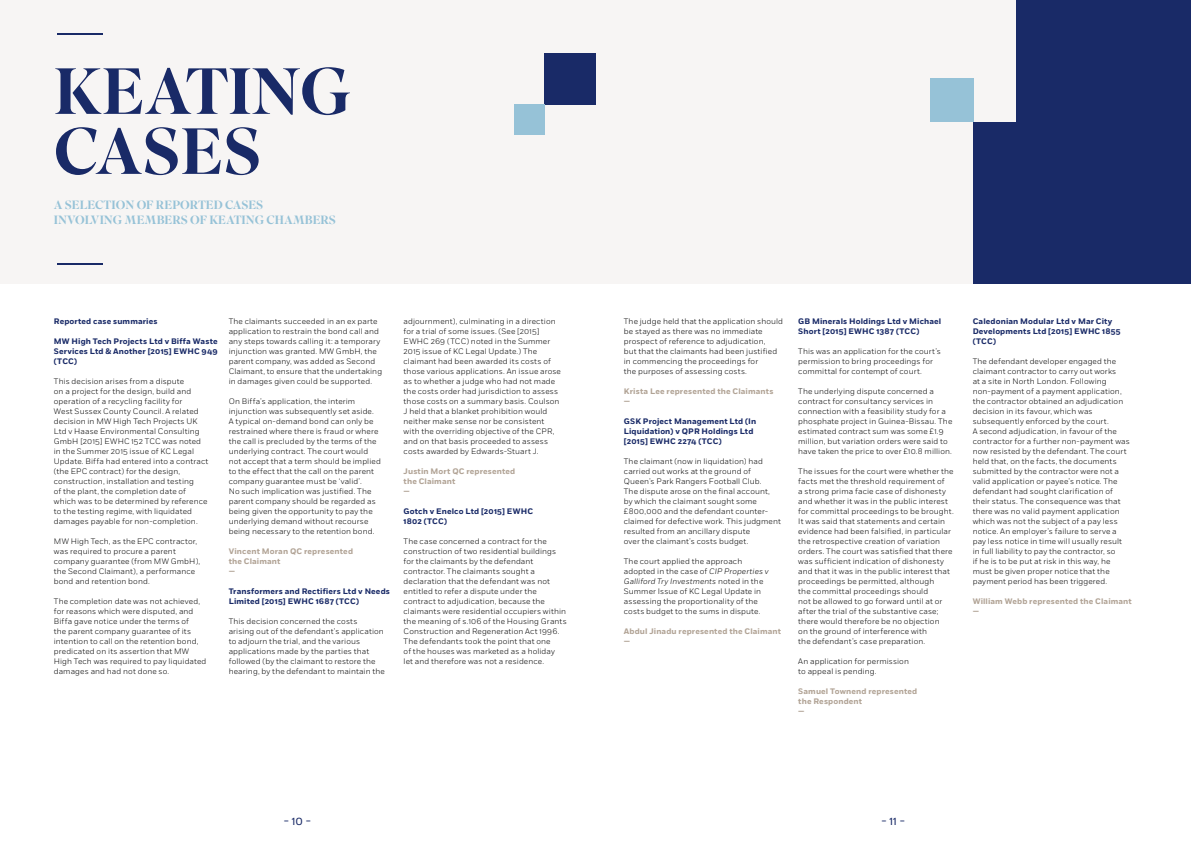
<style>
.page{position:relative;width:1191px;height:842px;background:#fff}
.page>*{position:absolute;margin:0;border:0;box-sizing:border-box;transform-origin:0 0}
.t1{font:500 65px/60px "Superior Title";color:#192a67}
.t2{font:500 12px/15px "Superior Title";color:#96c2d7}
.t3{font:12px "Fort";color:#192a67}
.t4{font:300 8px/10px "Fort";letter-spacing:.015em;color:#000}
.t5{font:700 8px/10px "Fort";letter-spacing:.015em;color:#192a67}
.t6{font:700 8px/10px "Fort";letter-spacing:.015em;color:#b1a395}
.s1{font-style:italic}
</style>
<div class="page">
<div style="left:0;top:0;width:1191px;height:283px;background:#f7f5f4"></div>
<div style="left:1017px;top:0;width:174px;height:283px;background:#192a67"></div>
<div style="left:930px;top:78px;width:43px;height:44px;background:#96c2d7"></div>
<div style="left:544px;top:54px;width:51px;height:51px;background:#192a67"></div>
<div style="left:514px;top:105px;width:30px;height:30px;background:#96c2d7"></div>
<div style="left:973px;top:122px;width:218px;height:161px;background:#192a67"></div>
<h1 class="t1" style="left:54px;top:4px;width:299px">—<br>KEATING<br>CASES</h1>
<h2 class="t2" style="left:54px;top:198px;width:284px">A SELECTION OF REPORTED CASES<br>INVOLVING MEMBERS OF KEATING CHAMBERS</h2>
<h1 class="t1" style="left:54px;top:234px;width:54px">—</h1>
<p class="t5" style="left:54px;top:316px;width:105px">Reported case summaries</p>
<p class="t5" style="left:54px;top:336px;width:165px;text-align:justify">MW High Tech Projects Ltd v Biffa Waste Services Ltd &amp; Another [2015] EWHC 949 (TCC)</p>
<p class="t4" style="left:54px;top:376px;width:156px">This decision arises from a dispute<br>on a project for the design, build and operation of a recycling facility for<br>West Sussex County Council. A related decision in MW High Tech Projects UK Ltd v Haase Environmental Consulting GmbH [2015] EWHC 152 TCC was noted in the Summer 2015 issue of KC Legal Update. Biffa had entered into a contract (the EPC contract) for the design, construction, installation and testing<br>of the plant, the completion date of which was to be determined by reference to the testing regime, with liquidated damages payable for non-completion.</p>
<p class="t4" style="left:54px;top:536px;width:148px">MW High Tech, as the EPC contractor, was required to procure a parent company guarantee (from MW GmbH), the Second Claimant), a performance bond and retention bond.</p>
<p class="t4" style="left:54px;top:596px;width:154px">The completion date was not achieved, for reasons which were disputed, and Biffa gave notice under the terms of<br>the parent company guarantee of its intention to call on the retention bond, predicated on its assertion that MW High Tech was required to pay liquidated damages and had not done so.</p>
<p class="t4" style="left:229px;top:316px;width:155px">The claimants succeeded in an ex parte application to restrain the bond call and any steps towards calling it: a temporary injunction was granted. MW GmbH, the parent company, was added as Second Claimant, to ensure that the undertaking in damages given could be supported.</p>
<p class="t4" style="left:229px;top:396px;width:154px">On Biffa’s application, the interim injunction was subsequently set aside.<br>A typical on-demand bond can only be restrained where there is fraud or where the call is precluded by the terms of the underlying contract. The court would not accept that a term should be implied to the effect that the call on the parent company guarantee must be ‘valid’.<br>No such implication was justified. The parent company should be regarded as being given the opportunity to pay the underlying demand without recourse being necessary to the retention bond.</p>
<p class="t6" style="left:229px;top:546px;width:126px">Vincent Moran QC represented the Claimant<br>—</p>
<p class="t5" style="left:229px;top:586px;width:163px">Transformers and Rectifiers Ltd v Needs<br>Limited [2015] EWHC 1687 (TCC)</p>
<p class="t4" style="left:229px;top:616px;width:158px">This decision concerned the costs arising out of the defendant’s application to adjourn the trial, and the various applications made by the parties that followed (by the claimant to restore the hearing, by the defendant to maintain the</p>
<p class="t4" style="left:403px;top:316px;width:159px">adjournment), culminating in a direction for a trial of some issues. (See [2015] EWHC 269 (TCC) noted in the Summer 2015 issue of KC Legal Update.) The claimant had been awarded its costs of those various applications. An issue arose as to whether a judge who had not made the costs order had jurisdiction to assess those costs on a summary basis. Coulson J held that a blanket prohibition would neither make sense nor be consistent with the overriding objective of the CPR, and on that basis proceeded to assess costs awarded by Edwards-Stuart J.</p>
<p class="t6" style="left:403px;top:466px;width:113px">Justin Mort QC represented the Claimant<br>—</p>
<p class="t5" style="left:403px;top:506px;width:131px">Gotch v Enelco Ltd [2015] EWHC<br>1802 (TCC)</p>
<p class="t4" style="left:403px;top:536px;width:165px">The case concerned a contract for the construction of two residential buildings for the claimants by the defendant contractor. The claimants sought a declaration that the defendant was not entitled to refer a dispute under the contract to adjudication, because the claimants were residential occupiers within the meaning of s.106 of the Housing Grants Construction and Regeneration Act 1996.<br>The defendants took the point that one<br>of the houses was marketed as a holiday<br>let and therefore was not a residence.</p>
<p class="t4" style="left:624px;top:316px;width:161px">The judge held that the application should be stayed as there was no immediate prospect of reference to adjudication,<br>but that the claimants had been justified in commencing the proceedings for<br>the purposes of assessing costs.</p>
<p class="t6" style="left:624px;top:386px;width:151px">Krista Lee represented the Claimants —</p>
<p class="t5" style="left:624px;top:416px;width:134px">GSK Project Management Ltd (In<br>Liquidation) v QPR Holdings Ltd [2015] EWHC 2274 (TCC)</p>
<p class="t4" style="left:624px;top:456px;width:159px">The claimant (now in liquidation) had carried out works at the ground of Queen’s Park Rangers Football Club.<br>The dispute arose on the final account,<br>by which the claimant sought some £800,000 and the defendant counter&shy;claimed for defective work. This judgment resulted from an ancillary dispute<br>over the claimant’s costs budget.</p>
<p class="t4" style="left:624px;top:556px;width:146px">The court applied the approach adopted in the case of <span class="s1">CIP Properties v Galliford Try Investments</span> noted in the Summer Issue of KC Legal Update in assessing the proportionality of the costs budget to the sums in dispute.</p>
<p class="t6" style="left:624px;top:626px;width:159px">Abdul Jinadu represented the Claimant —</p>
<p class="t5" style="left:798px;top:316px;width:144px">GB Minerals Holdings Ltd v Michael<br>Short [2015] EWHC 1387 (TCC)</p>
<p class="t4" style="left:798px;top:346px;width:144px">This was an application for the court’s permission to bring proceedings for committal for contempt of court.</p>
<p class="t4" style="left:798px;top:386px;width:156px">The underlying dispute concerned a contract for consultancy services in connection with a feasibility study for a phosphate project in Guinea-Bissau. The estimated contract sum was some £1.9 million, but variation orders were said to have taken the price to over £10.8 million.</p>
<p class="t4" style="left:798px;top:466px;width:157px">The issues for the court were whether the facts met the threshold requirement of<br>a strong prima facie case of dishonesty and whether it was in the public interest for committal proceedings to be brought.<br>It was said that statements and certain evidence had been falsified, in particular the retrospective creation of variation orders. The court was satisfied that there was sufficient indication of dishonesty and that it was in the public interest that proceedings be permitted, although<br>the committal proceedings should<br>not be allowed to go forward until at or after the trial of the substantive case; there would therefore be no objection<br>on the ground of interference with<br>the defendant’s case preparation.</p>
<p class="t4" style="left:798px;top:656px;width:112px">An application for permission to appeal is pending.</p>
<p class="t6" style="left:798px;top:686px;width:120px">Samuel Townend represented the Respondent<br>—</p>
<p class="t5" style="left:972px;top:316px;width:149px">Caledonian Modular Ltd v Mar City<br>Developments Ltd [2015] EWHC 1855 (TCC)</p>
<p class="t4" style="left:972px;top:356px;width:159px">The defendant developer engaged the claimant contractor to carry out works<br>at a site in North London. Following non-payment of a payment application, the contractor obtained an adjudication decision in its favour, which was subsequently enforced by the court.<br>A second adjudication, in favour of the contractor for a further non-payment was now resisted by the defendant. The court held that, on the facts, the documents submitted by the contractor were not a valid application or payee’s notice. The defendant had sought clarification of their status. The consequence was that there was no valid payment application which was not the subject of a pay less notice. An employer’s failure to serve a pay less notice in time will usually result in full liability to pay the contractor, so<br>if he is to be put at risk in this way, he must be given proper notice that the payment period has been triggered.</p>
<p class="t6" style="left:972px;top:596px;width:161px">William Webb represented the Claimant —</p>
<h2 class="t3" style="left:284px;top:814px;width:29px">- 10 -</h2>
<h2 class="t3" style="left:881px;top:814px;width:25px">- 11 -</h2>
</div>
